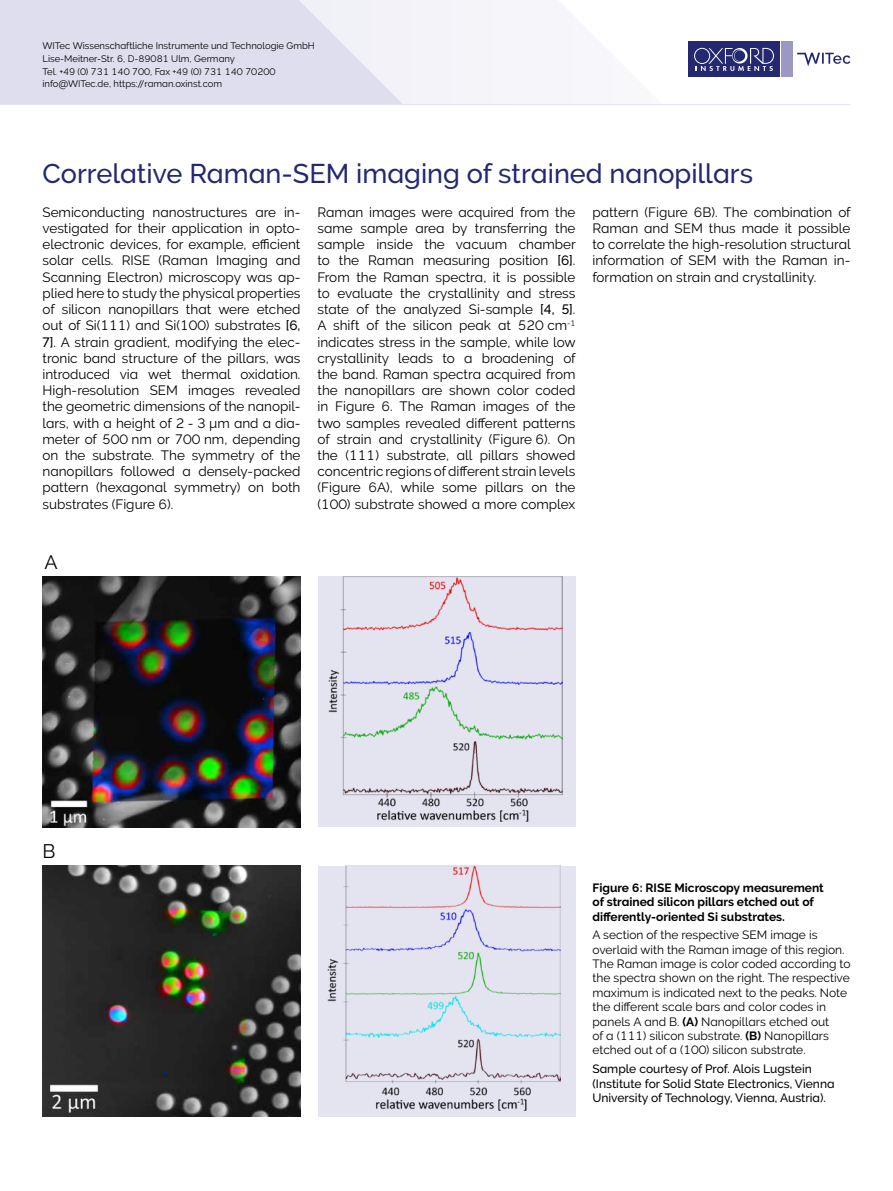
<style>
.page{position:relative;width:893px;height:1191px;background:#fff}
.page>*{position:absolute;margin:0;border:0;box-sizing:border-box;transform-origin:0 0}
.t1{font:27px "Oxford Raleway Medium";color:#232870}
.t2{font:19.5px "Oxford Raleway Regular";color:#000}
.t3{font:13.5px/16.2px "Oxford Raleway Regular";color:#000;text-align:justify}
.t4{font:12px/14.4px "Oxford Raleway Regular";color:#000}
.t5{font:12px/14.4px "Oxford Raleway Medium";color:#000}
.t6{font:12px/14.4px "Oxford Raleway Bold";color:#000}
.t7{font:9.45px/12.8px "Oxford Raleway Regular";color:#000}
.s1{font-family:"Oxford Raleway Medium"}
.s2{font-family:"Oxford Raleway Bold"}
</style>
<div class="page">
<div style="left:403px;top:0;width:88px;height:104px;background:#f3f3f9"></div>
<svg style="left:0;top:0;width:403px;height:104px;background:#e1e0ef"></svg>
<hr style="left:0;top:104px;width:850px;height:1px;background:#e4e3f0">
<div style="left:688px;top:42px;width:92px;height:35px;background:#232870"></div>
<div style="left:781px;top:42px;width:12px;height:35px;background:#9b98c3"></div>
<svg style="left:694px;top:48px;width:80px;height:23px"></svg>
<svg style="left:797px;top:53px;width:53px;height:13px"></svg>
<div style="left:317px;top:576px;width:258px;height:251px;background:#e4e3f0"></div>
<div style="left:317px;top:865px;width:258px;height:251px;background:#e4e3f0"></div>
<img style="left:43px;top:865px;width:257px;height:251px">
<img style="left:327px;top:865px;width:234px;height:246px">
<img style="left:43px;top:576px;width:257px;height:251px">
<img style="left:328px;top:576px;width:234px;height:246px">
<p class="t7" style="left:43px;top:39px;width:274px">WITec Wissenschaftliche Instrumente und Technologie GmbH Lise-Meitner-Str. 6, D-89081 Ulm, Germany<br>Tel. +49 (0) 731 140 700, Fax +49 (0) 731 140 70200 info@WITec.de, https://raman.oxinst.com</p>
<h1 class="t1" style="left:43px;top:158px;width:712px">Correlative Raman-SEM imaging of strained nanopillars</h1>
<p class="t3" style="left:43px;top:204px;width:259px">Semiconducting nanostructures are in&shy;vestigated for their application in opto&shy;electronic devices, for example, efficient solar cells. RISE (Raman Imaging and Scanning Electron) microscopy was ap&shy;plied here to study the physical properties of silicon nanopillars that were etched out of Si(111) and Si(100) substrates <span class="s1">[6, 7]</span>. A strain gradient, modifying the elec&shy;tronic band structure of the pillars, was introduced via wet thermal oxidation.<br>High-resolution SEM images revealed the geometric dimensions of the nanopil&shy;lars, with a height of 2 - 3 µm and a dia&shy;meter of 500 nm or 700 nm, depending on the substrate. The symmetry of the nanopillars followed a densely-packed pattern (hexagonal symmetry) on both substrates (Figure 6).</p>
<p class="t3" style="left:317px;top:204px;width:260px">Raman images were acquired from the same sample area by transferring the sample inside the vacuum chamber to the Raman measuring position <span class="s1">[6]</span>.<br>From the Raman spectra, it is possible to evaluate the crystallinity and stress state of the analyzed Si-sample <span class="s1">[4, 5]</span>.<br>A shift of the silicon peak at 520 cm<sup>-1 </sup>indicates stress in the sample, while low crystallinity leads to a broadening of the band. Raman spectra acquired from the nanopillars are shown color coded in Figure 6. The Raman images of the two samples revealed different patterns of strain and crystallinity (Figure 6). On the (111) substrate, all pillars showed concentric regions of different strain levels (Figure 6A), while some pillars on the (100) substrate showed a more complex</p>
<p class="t3" style="left:592px;top:204px;width:260px">pattern (Figure 6B). The combination of Raman and SEM thus made it possible to correlate the high-resolution structural information of SEM with the Raman in&shy;formation on strain and crystallinity.</p>
<h2 class="t2" style="left:45px;top:551px;width:15px">A</h2>
<h2 class="t2" style="left:43px;top:840px;width:14px">B</h2>
<p class="t6" style="left:592px;top:880px;width:233px">Figure 6: RISE Microscopy measurement of strained silicon pillars etched out of differently-oriented Si substrates.</p>
<p class="t4" style="left:592px;top:927px;width:259px">A section of the respective SEM image is overlaid with the Raman image of this region.<br>The Raman image is color coded according to the spectra shown on the right. The respective maximum is indicated next to the peaks. Note the different scale bars and color codes in panels A and B. <span class="s2">(A)</span> Nanopillars etched out<br>of a (111) silicon substrate. <span class="s2">(B)</span> Nanopillars etched out of a (100) silicon substrate.</p>
<p class="t5" style="left:592px;top:1061px;width:244px">Sample courtesy of Prof. Alois Lugstein (Institute for Solid State Electronics, Vienna<br>University of Technology, Vienna, Austria).</p>
</div>
